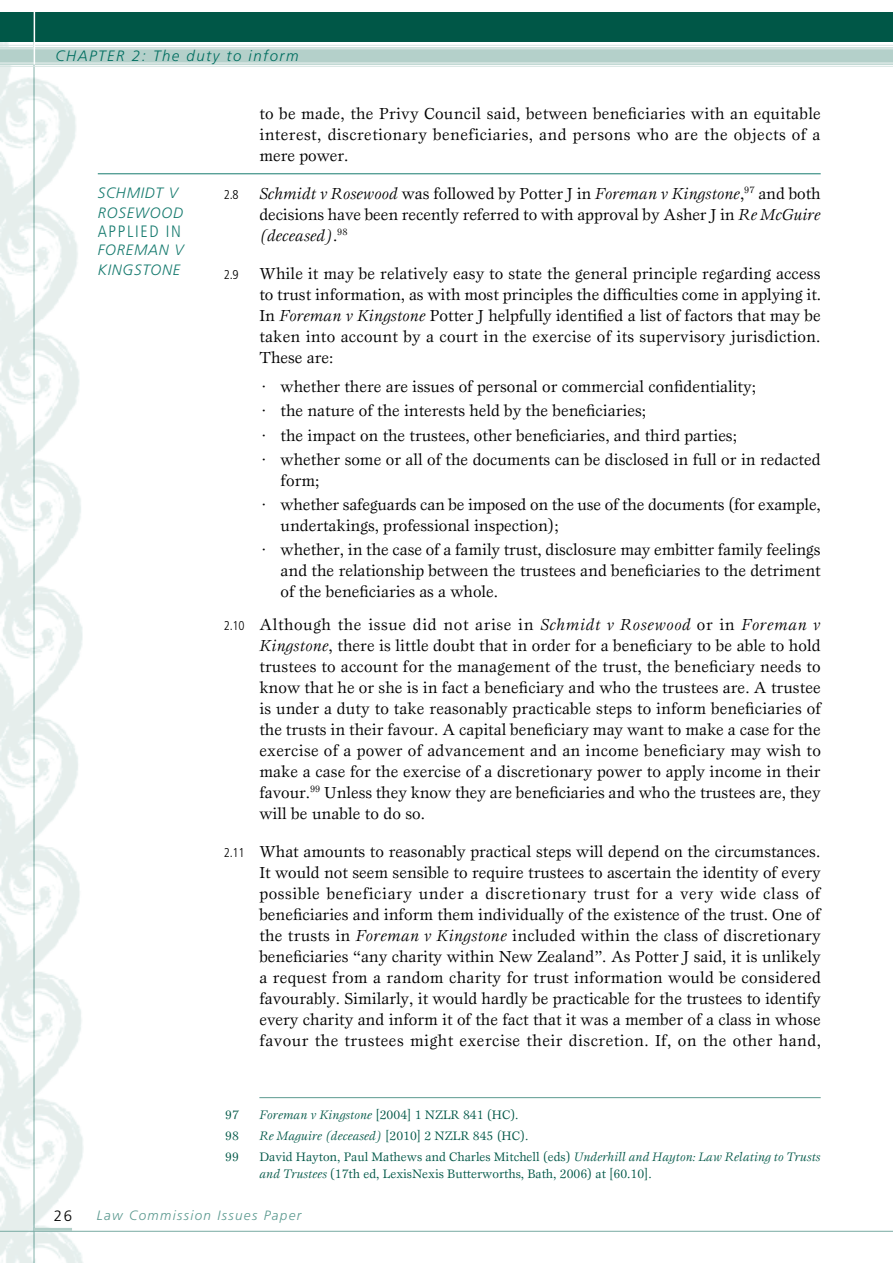
<style>
.page{position:relative;width:893px;height:1263px;background:#fff}
.page>*{position:absolute;margin:0;border:0;box-sizing:border-box;transform-origin:0 0}
.t1{font:16.5px/21px "Esprit Maori";color:#000;text-align:justify}
.t2{font:300 condensed 16.5px "Frutiger";letter-spacing:.1em;color:#177b6f}
.t3{font:italic 300 15px "Frutiger Maori";letter-spacing:.1em;color:#006e60}
.t4{font:italic 300 15px/19.8px "Frutiger Maori";letter-spacing:.08em;color:#177b6f}
.t5{font:italic 300 15px/19.8px "Frutiger Maori";letter-spacing:.055em;color:#177b6f}
.t6{font:300 15px "Frutiger";color:#000}
.t7{font:italic 300 13.5px "Frutiger Maori";letter-spacing:.1em;color:#5c9a90}
.t8{font:12.75px/16.5px "Esprit Maori";color:#005747}
.t9{font:italic 12.75px "Esprit Maori";color:#005747}
.t10{font:300 condensed 12.75px "Frutiger";color:#000}
.t11{font:12.75px "Esprit Maori";color:#005847}
.s1{font-style:italic}
.s2{font-family:"Frutiger";font-weight:300;font-stretch:condensed;font-size:12.75px}
.s3{font-style:normal}
</style>
<div class="page">
<img style="left:0;top:42px;width:84px;height:1221px">
<div style="left:0;top:12px;width:893px;height:30px;background:#005747"></div>
<svg style="left:0;top:45px;width:893px;height:22px;background:#c4dad5"></svg>
<hr style="left:34px;top:8px;width:1px;height:56px;background:#fff">
<hr style="left:259px;top:1097px;width:562px;height:1px;background:#5c9a90">
<hr style="left:98px;top:174px;width:723px;height:1px;background:#177b6f">
<hr style="left:0;top:1231px;width:893px;height:1px;background:#78aaa3">
<hr style="left:34px;top:1228px;width:38px;height:3px;background:#b4d0ca">
<p class="t3" style="left:56px;top:48px;width:244px">CHAPTER 2: The duty to inform</p>
<p class="t5" style="left:98px;top:183px;width:87px">Schmidt v<br>Rosewood</p>
<p class="t2" style="left:98px;top:222px;width:85px">APPLI ED I N</p>
<p class="t4" style="left:98px;top:240px;width:85px">Foreman v<br>Kingstone</p>
<p class="t1" style="left:259px;top:102px;width:563px">to be made, the Privy Council said, between beneficiaries with an equitable interest, discretionary beneficiaries, and persons who are the objects of a mere power.</p>
<p class="t10" style="left:224px;top:187px;width:16px">2.8</p>
<p class="t1" style="left:259px;top:182px;width:563px"><span class="s1">Schmidt v Rosewood</span> was followed by Potter J in <span class="s1">Foreman v Kingstone</span>,<sup>97</sup> and both decisions have been recently referred to with approval by Asher J in <span class="s1">Re McGuire (deceased)</span>.<sup>98</sup></p>
<p class="t10" style="left:224px;top:267px;width:16px">2.9</p>
<p class="t1" style="left:259px;top:262px;width:563px">While it may be relatively easy to state the general principle regarding access to trust information, as with most principles the difficulties come in applying it.<br>In <span class="s1">Foreman v Kingstone</span> Potter J helpfully identified a list of factors that may be taken into account by a court in the exercise of its supervisory jurisdiction.<br>These are:</p>
<p class="t1" style="left:259px;top:374px;width:563px;line-height:24.2px;text-align:left">· whether there are issues of personal or commercial confidentiality;<br>· the nature of the interests held by the beneficiaries;<br>· the impact on the trustees, other beneficiaries, and third parties;<br>· whether some or all of the documents can be disclosed in full or in redacted</p>
<p class="t1" style="left:259px;top:468px;width:563px;line-height:24.2px;text-indent:21px">form;<br>· whether safeguards can be imposed on the use of the documents (for example,</p>
<p class="t1" style="left:259px;top:513px;width:563px;line-height:24.2px;text-indent:21px">undertakings, professional inspection);<br>· whether, in the case of a family trust, disclosure may embitter family feelings</p>
<p class="t1" style="left:281px;top:560px;width:542px">and the relationship between the trustees and beneficiaries to the detriment of the beneficiaries as a whole.</p>
<p class="t1" style="left:259px;top:614px;width:563px;text-indent:-36px"><span class="s2">2.10</span> Although the issue did not arise in <span class="s1">Schmidt v Rosewood</span> or in <span class="s1">Foreman v Kingstone</span>, there is little doubt that in order for a beneficiary to be able to hold trustees to account for the management of the trust, the beneficiary needs to know that he or she is in fact a beneficiary and who the trustees are. A trustee is under a duty to take reasonably practicable steps to inform beneficiaries of the trusts in their favour. A capital beneficiary may want to make a case for the exercise of a power of advancement and an income beneficiary may wish to make a case for the exercise of a discretionary power to apply income in their favour.<sup>99</sup> Unless they know they are beneficiaries and who the trustees are, they will be unable to do so.</p>
<p class="t1" style="left:259px;top:841px;width:563px;text-indent:-36px"><span class="s2">2.11</span> What amounts to reasonably practical steps will depend on the circumstances.<br>It would not seem sensible to require trustees to ascertain the identity of every possible beneficiary under a discretionary trust for a very wide class of beneficiaries and inform them individually of the existence of the trust. One of the trusts in <span class="s1">Foreman v Kingstone</span> included within the class of discretionary beneficiaries “any charity within New Zealand”. As Potter J said, it is unlikely a request from a random charity for trust information would be considered favourably. Similarly, it would hardly be practicable for the trustees to identify every charity and inform it of the fact that it was a member of a class in whose favour the trustees might exercise their discretion. If, on the other hand,</p>
<p class="t11" style="left:225px;top:1107px;width:15px">97</p>
<p class="t8" style="left:259px;top:1106px;width:261px"><span class="s1">Foreman v Kingstone</span> [2004] 1 NZLR 841 (HC).</p>
<p class="t11" style="left:225px;top:1128px;width:15px">98</p>
<p class="t9" style="left:259px;top:1128px;width:270px">Re Maguire (deceased) <span class="s3">[2010] 2 NZLR 845 (HC).</span></p>
<p class="t11" style="left:225px;top:1149px;width:15px">99</p>
<p class="t8" style="left:259px;top:1149px;width:563px">David Hayton, Paul Mathews and Charles Mitchell (eds) <span class="s1">Underhill and Hayton: Law Relating to Trusts and Trustees</span> (17th ed, LexisNexis Butterworths, Bath, 2006) at [60.10].</p>
<p class="t6" style="left:54px;top:1207px;width:20px">26</p>
<p class="t7" style="left:97px;top:1207px;width:206px">Law Commission Issues Paper</p>
</div>
